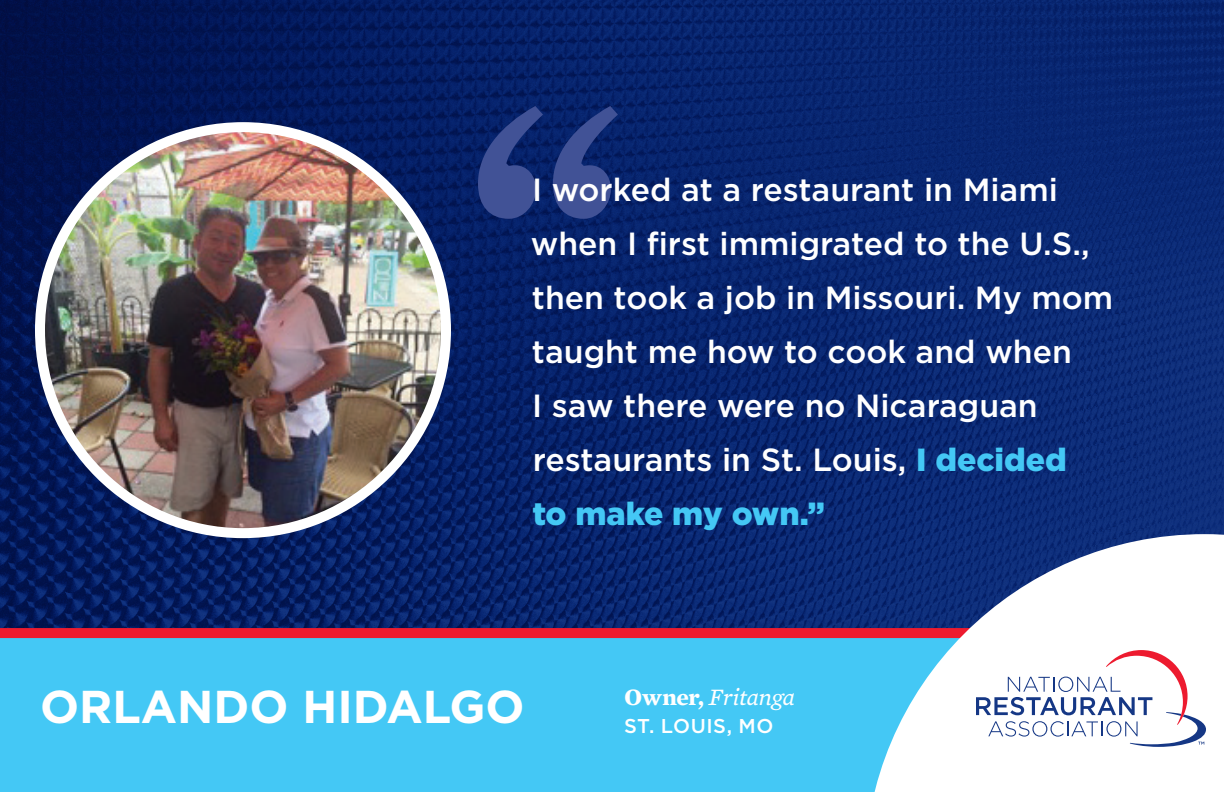
<style>
.page{position:relative;width:1224px;height:792px;background:#fff}
.page>*{position:absolute;margin:0;border:0;box-sizing:border-box;transform-origin:0 0}
.Name__No_Portrait{font:700 46px "Gotham";color:#fff}
.t1{font:500 32px/54px "Gotham";color:#fff}
.Title___Restaurant{font:italic 24px "Mercury Text G3";letter-spacing:-.015em;color:#fff}
.Location{font:500 20px "Gotham";letter-spacing:.025em;color:#fff}
.s1{font-weight:900;color:#44c8f5}
.s2{font-weight:700;font-style:normal}
</style>
<div class="page">
<img style="left:0;top:0;width:1224px;height:628px">
<div style="left:0;top:633px;width:1224px;height:159px;background:#44c8f5"></div>
<div style="left:0;top:628px;width:1068px;height:10px;background:#ed1b2f"></div>
<svg style="left:865px;top:534px;width:359px;height:258px;fill:#fff"></svg>
<svg style="left:976px;top:650px;width:230px;height:97px;background:#e4e1eb"></svg>
<svg style="left:478px;top:106px;width:140px;height:113px;background:#22387e"></svg>
<img style="left:40px;top:127px;width:406px;height:406px;border-radius:203px">
<div style="left:35px;top:122px;width:416px;height:416px;border:10px solid #fff;border-radius:50%"></div>
<p class="t1" style="left:531px;top:162px;width:584px">I worked at a restaurant in Miami when I first immigrated to the U.S., then took a job in Missouri. My mom taught me how to cook and when<br>I saw there were no Nicaraguan restaurants in St. Louis, <span class="s1">I decided<br>to make my own.”</span></p>
<p class="Name__No_Portrait" style="left:40px;top:676px;width:486px">ORLANDO HIDALGO</p>
<p class="Title___Restaurant" style="left:624px;top:680px;width:173px"><span class="s2">Owner,</span> Fritanga</p>
<p class="Location" style="left:624px;top:713px;width:151px">ST. LOUIS, MO</p>
</div>
